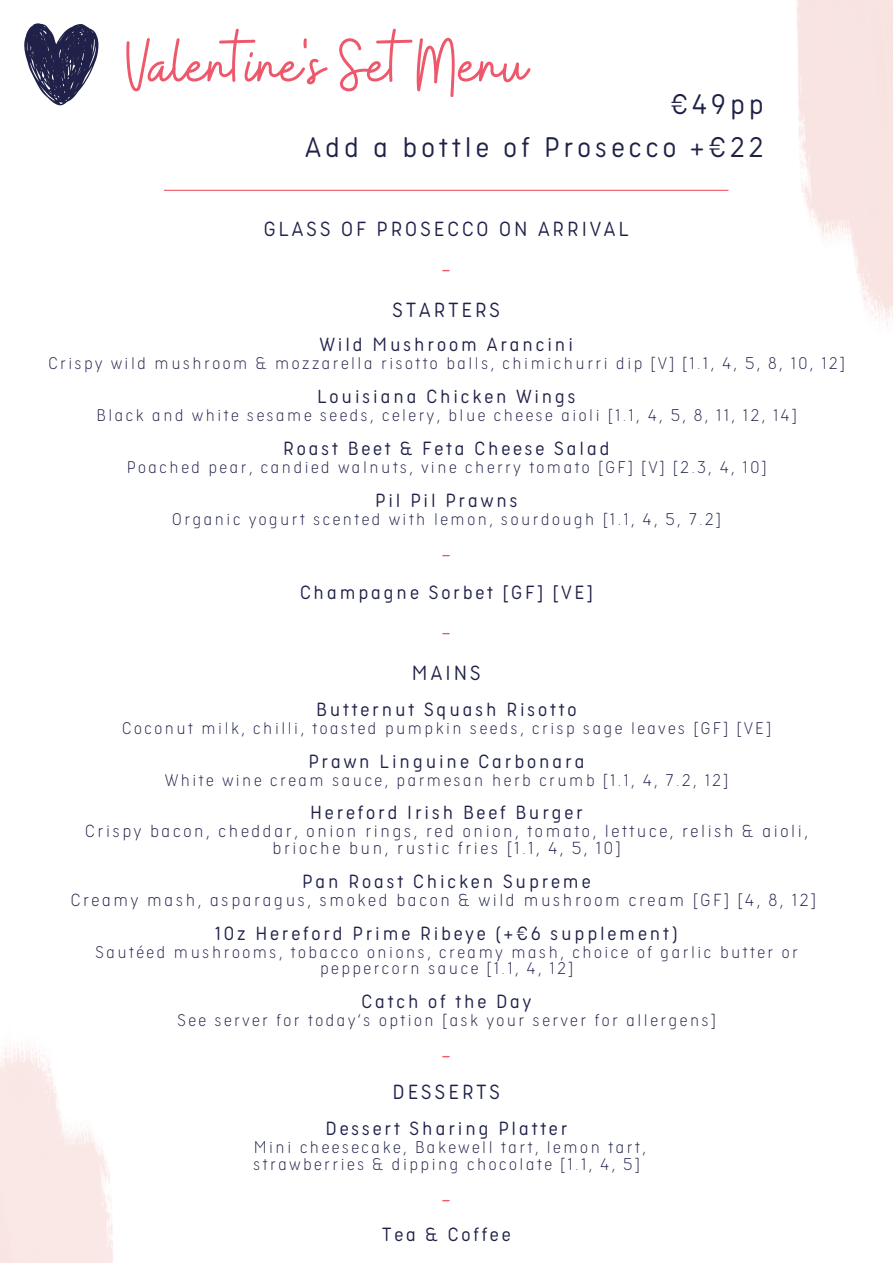
<style>
.page{position:relative;width:893px;height:1264px;background:#fff}
.page>*{position:absolute;margin:0;border:0;box-sizing:border-box;transform-origin:0 0}
.t1{font:73.95px "Buffalo";color:#ed586b}
.t2{font:300 31.2px/42.8px "Aristotelica Pro Cnd Txt";letter-spacing:.135em;color:#1f2148;text-align:right}
.t3{font:300 22.5px "Aristotelica Pro Cnd Txt";letter-spacing:.135em;color:#1f2148}
.t4{font:300 22.5px "Aristotelica Pro Cnd Txt";color:#ed586b}
.t5{font:300 21px "Aristotelica Pro Cnd Txt";letter-spacing:.135em;color:#1f2148}
.t6{font:300 expanded 19.2px/16.8px "Aristotelica Pro Cnd Txt";letter-spacing:.135em;color:#1f2148;text-align:center}
.t7{font:300 expanded 18.6px/16.8px "Aristotelica Pro Cnd Txt";letter-spacing:.135em;color:#1f2148;text-align:center}
.t8{font:300 expanded 18.45px "Aristotelica Pro Cnd Txt";letter-spacing:.135em;color:#1f2148}
</style>
<div class="page">
<img style="left:0;top:1044px;width:113px;height:218px">
<svg style="left:24px;top:23px;width:74px;height:82px"></svg>
<img style="left:796px;top:0;width:96px;height:326px">
<hr style="left:164px;top:190px;width:564px;height:1px;background:#ed586b">
<h1 class="t1" style="left:126px;top:17px;width:402px">Valentine's Set Menu</h1>
<h2 class="t2" style="left:305px;top:86px;width:459px">€49pp<br>Add a bottle of Prosecco +€22</h2>
<p class="t3" style="left:264px;top:221px;width:367px">GLASS OF PROSECCO ON ARRIVAL</p>
<p class="t4" style="left:441px;top:262px;width:11px">-</p>
<p class="t3" style="left:392px;top:302px;width:109px">STARTERS</p>
<p class="t5" style="left:320px;top:338px;width:254px">Wild Mushroom Arancini</p>
<p class="t8" style="left:48px;top:357px;width:797px">Crispy wild mushroom &amp; mozzarella risotto balls, chimichurri dip [V] [1.1, 4, 5, 8, 10, 12]</p>
<p class="t5" style="left:317px;top:389px;width:260px">Louisiana Chicken Wings</p>
<p class="t8" style="left:97px;top:409px;width:701px">Black and white sesame seeds, celery, blue cheese aioli [1.1, 4, 5, 8, 11, 12, 14]</p>
<p class="t5" style="left:283px;top:441px;width:328px">Roast Beet &amp; Feta Cheese Salad</p>
<p class="t8" style="left:127px;top:461px;width:641px">Poached pear, candied walnuts, vine cherry tomato [GF] [V] [2.3, 4, 10]</p>
<p class="t5" style="left:375px;top:493px;width:144px">Pil Pil Prawns</p>
<p class="t8" style="left:172px;top:513px;width:550px">Organic yogurt scented with lemon, sourdough [1.1, 4, 5, 7.2]</p>
<p class="t4" style="left:441px;top:546px;width:11px">-</p>
<p class="t5" style="left:300px;top:585px;width:294px">Champagne Sorbet [GF] [VE]</p>
<p class="t4" style="left:441px;top:625px;width:11px">-</p>
<p class="t3" style="left:412px;top:665px;width:70px">MAINS</p>
<p class="t5" style="left:316px;top:702px;width:262px">Butternut Squash Risotto</p>
<p class="t8" style="left:122px;top:722px;width:650px">Coconut milk, chilli, toasted pumpkin seeds, crisp sage leaves [GF] [VE]</p>
<p class="t5" style="left:308px;top:754px;width:277px">Prawn Linguine Carbonara</p>
<p class="t8" style="left:165px;top:773px;width:564px">White wine cream sauce, parmesan herb crumb [1.1, 4, 7.2, 12]</p>
<p class="t5" style="left:310px;top:805px;width:274px">Hereford Irish Beef Burger</p>
<p class="t6" style="left:85px;top:824px;width:724px">Crispy bacon, cheddar, onion rings, red onion, tomato, lettuce, relish &amp; aioli, brioche bun, rustic fries [1.1, 4, 5, 10]</p>
<p class="t5" style="left:302px;top:874px;width:290px">Pan Roast Chicken Supreme</p>
<p class="t6" style="left:71px;top:893px;width:746px">Creamy mash, asparagus, smoked bacon &amp; wild mushroom cream [GF] [4, 8, 12]</p>
<p class="t5" style="left:215px;top:926px;width:464px">10z Hereford Prime Ribeye (+€6 supplement)</p>
<p class="t7" style="left:95px;top:944px;width:704px">Sautéed mushrooms, tobacco onions, creamy mash, choice of garlic butter or peppercorn sauce [1.1, 4, 12]</p>
<p class="t5" style="left:361px;top:994px;width:171px">Catch of the Day</p>
<p class="t7" style="left:177px;top:1013px;width:540px">See server for today’s option [ask your server for allergens]</p>
<p class="t4" style="left:441px;top:1047px;width:11px">-</p>
<p class="t3" style="left:392px;top:1084px;width:109px">DESSERTS</p>
<p class="t5" style="left:325px;top:1121px;width:243px">Dessert Sharing Platter</p>
<p class="t7" style="left:253px;top:1140px;width:393px;text-align:left">Mini cheesecake, Bakewell tart, lemon tart, strawberries &amp; dipping chocolate [1.1, 4, 5]</p>
<p class="t4" style="left:441px;top:1191px;width:11px">-</p>
<p class="t5" style="left:382px;top:1227px;width:130px">Tea &amp; Coffee</p>
</div>
